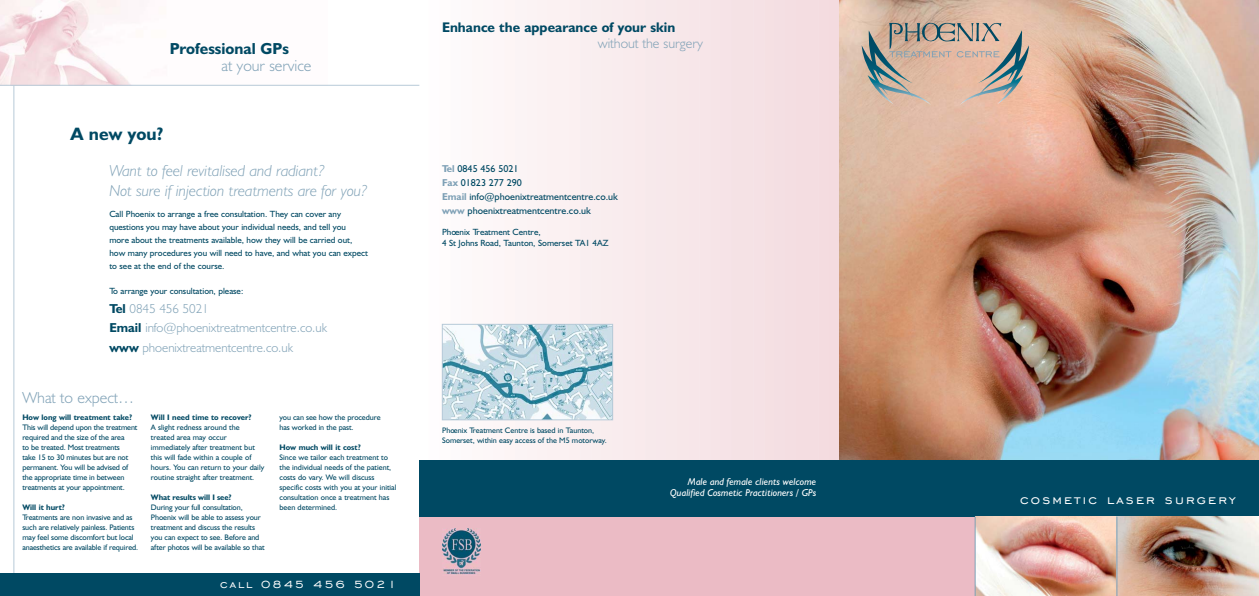
<style>
.page{position:relative;width:1259px;height:596px;background:#fff}
.page>*{position:absolute;margin:0;border:0;box-sizing:border-box;transform-origin:0 0}
.t1{font:700 18px "Humanist 521 BT";color:#004963}
.t2{font:italic 300 16px/20px "Humanist 521 BT";color:#7fa1b6}
.t3{font:300 16px "Humanist 521 BT";color:#7fa1b6}
.t4{font:16px "Engravers Gothic BT";letter-spacing:.135em;color:#fff}
.t5{font:700 16px "Humanist 521 BT";color:#004963}
.t6{font:700 14px "Humanist 521 BT";color:#004963}
.t7{font:300 14px "Humanist 521 BT";color:#7fa1b6}
.t8{font:14px "Engravers Gothic BT";letter-spacing:.135em;color:#fff}
.t9{font:300 13px/19.3px "Humanist 521 BT";color:#7fa1b6}
.t10{font:10px/14px "Humanist 521 BT";color:#004963}
.t11{font:italic 10px/11px "Humanist 521 BT";color:#fff;text-align:right}
.t12{font:9px/13px "Humanist 521 BT";color:#004963}
.t13{font:8px/10px "Humanist 521 BT";letter-spacing:-.01em;color:#004963}
.t14{font:700 8px "Humanist 521 BT";color:#004963}
.s1{font-weight:700;color:#004963}
.s2{font-weight:700;color:#7fa1b6}
</style>
<div class="page">
<div style="left:450px;top:0;width:12px;height:459px;background:#fdfafb"></div>
<div style="left:461px;top:0;width:12px;height:459px;background:#fdf9fa"></div>
<div style="left:472px;top:0;width:12px;height:459px;background:#fdf8f8"></div>
<div style="left:483px;top:0;width:11px;height:459px;background:#fdf7f8"></div>
<div style="left:493px;top:0;width:12px;height:459px;background:#fdf6f7"></div>
<div style="left:504px;top:0;width:12px;height:459px;background:#fdf5f5"></div>
<div style="left:515px;top:0;width:12px;height:459px;background:#fbf4f5"></div>
<div style="left:526px;top:0;width:12px;height:459px;background:#fbf3f4"></div>
<div style="left:537px;top:0;width:11px;height:459px;background:#fbf2f3"></div>
<div style="left:547px;top:0;width:12px;height:459px;background:#fbf1f2"></div>
<div style="left:558px;top:0;width:12px;height:459px;background:#fbf1f2"></div>
<div style="left:569px;top:0;width:12px;height:459px;background:#fbf0f1"></div>
<div style="left:580px;top:0;width:12px;height:459px;background:#f9eef0"></div>
<div style="left:591px;top:0;width:11px;height:459px;background:#f9eeef"></div>
<div style="left:601px;top:0;width:12px;height:459px;background:#f9edee"></div>
<div style="left:612px;top:0;width:12px;height:459px;background:#f9ecee"></div>
<div style="left:623px;top:0;width:12px;height:459px;background:#f9ebed"></div>
<div style="left:634px;top:0;width:12px;height:459px;background:#f9eaec"></div>
<div style="left:645px;top:0;width:12px;height:459px;background:#f7e9eb"></div>
<div style="left:656px;top:0;width:11px;height:459px;background:#f7e8eb"></div>
<div style="left:666px;top:0;width:12px;height:459px;background:#f7e8ea"></div>
<div style="left:677px;top:0;width:12px;height:459px;background:#f7e7e9"></div>
<div style="left:688px;top:0;width:12px;height:459px;background:#f7e6e9"></div>
<div style="left:699px;top:0;width:12px;height:459px;background:#f7e5e8"></div>
<div style="left:710px;top:0;width:11px;height:459px;background:#f6e4e7"></div>
<div style="left:720px;top:0;width:12px;height:459px;background:#f6e3e7"></div>
<div style="left:731px;top:0;width:12px;height:459px;background:#f5e2e5"></div>
<div style="left:742px;top:0;width:12px;height:459px;background:#f5e2e5"></div>
<div style="left:753px;top:0;width:12px;height:459px;background:#f5e1e5"></div>
<div style="left:764px;top:0;width:11px;height:459px;background:#f5e0e3"></div>
<div style="left:774px;top:0;width:12px;height:459px;background:#f4dfe3"></div>
<div style="left:785px;top:0;width:12px;height:459px;background:#f4dee2"></div>
<div style="left:796px;top:0;width:12px;height:459px;background:#f4dde1"></div>
<div style="left:807px;top:0;width:12px;height:459px;background:#f4dde1"></div>
<div style="left:818px;top:0;width:11px;height:459px;background:#f4dce0"></div>
<div style="left:828px;top:0;width:11px;height:459px;background:#f4dbdf"></div>
<img style="left:0;top:0;width:328px;height:85px">
<div style="left:419px;top:516px;width:839px;height:79px;background:#ebbbc5"></div>
<img style="left:839px;top:0;width:419px;height:459px">
<svg style="left:861px;top:23px;width:168px;height:82px;background:#bdaa9b"></svg>
<div style="left:839px;top:459px;width:419px;height:57px;background:#004963"></div>
<img style="left:976px;top:516px;width:140px;height:79px">
<img style="left:1117px;top:516px;width:141px;height:79px">
<div style="left:419px;top:459px;width:423px;height:57px;background:#004963"></div>
<img style="left:442px;top:528px;width:39px;height:47px">
<img style="left:444px;top:326px;width:167px;height:92px">
<div style="left:442px;top:324px;width:171px;height:96px;border:1px solid #b7cad8"></div>
<hr style="left:0;top:85px;width:419px;height:1px;background:#b7cad8">
<hr style="left:14px;top:85px;width:1px;height:488px;background:#b7cad8">
<div style="left:0;top:573px;width:419px;height:22px;background:#004963"></div>
<hr style="left:975px;top:516px;width:1px;height:79px;background:#7fa1b6">
<hr style="left:1116px;top:516px;width:1px;height:79px;background:#7fa1b6">
<h2 class="t5" style="left:170px;top:42px;width:121px">Professional GPs</h2>
<h2 class="t3" style="left:221px;top:59px;width:92px">at your service</h2>
<h1 class="t1" style="left:71px;top:127px;width:95px">A new you?</h1>
<h2 class="t2" style="left:109px;top:162px;width:259px">Want to feel revitalised and radiant?<br>Not sure if injection treatments are for you?</h2>
<p class="t12" style="left:109px;top:208px;width:260px">Call Phoenix to arrange a free consultation. They can cover any questions you may have about your individual needs, and tell you<br>more about the treatments available, how they will be carried out, how many procedures you will need to have, and what you can expect to see at the end of the course.</p>
<p class="t12" style="left:109px;top:285px;width:135px">To arrange your consultation, please:</p>
<h3 class="t9" style="left:109px;top:300px;width:219px"><span class="s1">Tel</span> 0845 456 5021<br><span class="s1">Email</span> info@phoenixtreatmentcentre.co.uk <span class="s1">www</span> phoenixtreatmentcentre.co.uk</h3>
<h2 class="t3" style="left:22px;top:391px;width:113px">What to expect…</h2>
<p class="t14" style="left:22px;top:414px;width:111px">How long will treatment take?</p>
<p class="t13" style="left:22px;top:423px;width:117px">This will depend upon the treatment required and the size of the area<br>to be treated. Most treatments<br>take 15 to 30 minutes but are not permanent. You will be advised of the appropriate time in between treatments at your appointment.</p>
<p class="t14" style="left:22px;top:504px;width:44px">Will it hurt?</p>
<p class="t13" style="left:22px;top:513px;width:117px">Treatments are non invasive and as such are relatively painless. Patients may feel some discomfort but local anaesthetics are available if required.</p>
<p class="t14" style="left:151px;top:414px;width:102px">Will I need time to recover?</p>
<p class="t13" style="left:151px;top:423px;width:115px">A slight redness around the treated area may occur immediately after treatment but this will fade within a couple of hours. You can return to your daily routine straight after treatment.</p>
<p class="t14" style="left:151px;top:494px;width:82px">What results will I see?</p>
<p class="t13" style="left:151px;top:503px;width:115px">During your full consultation, Phoenix will be able to assess your treatment and discuss the results you can expect to see. Before and after photos will be available so that</p>
<p class="t13" style="left:279px;top:413px;width:103px">you can see how the procedure has worked in the past.</p>
<p class="t14" style="left:279px;top:444px;width:83px">How much will it cost?</p>
<p class="t13" style="left:279px;top:453px;width:118px">Since we tailor each treatment to the individual needs of the patient, costs do vary. We will discuss specific costs with you at your initial consultation once a treatment has been determined.</p>
<h3 class="t8" style="left:220px;top:574px;width:178px">call 0845 456 5021</h3>
<h3 class="t6" style="left:442px;top:22px;width:235px">Enhance the appearance of your skin</h3>
<h3 class="t7" style="left:597px;top:38px;width:107px">without the surgery</h3>
<p class="t10" style="left:442px;top:162px;width:177px"><span class="s2">Tel</span> 0845 456 5021<br><span class="s2">Fax</span> 01823 277 290<br><span class="s2">Email</span> info@phoenixtreatmentcentre.co.uk <span class="s2">www</span> phoenixtreatmentcentre.co.uk</p>
<p class="t12" style="left:442px;top:227px;width:168px;line-height:10.8px">Phoenix Treatment Centre,<br>4 St Johns Road, Taunton, Somerset TA1 4AZ</p>
<p class="t13" style="left:442px;top:425px;width:166px">Phoenix Treatment Centre is based in Taunton,<br>Somerset, within easy access of the M5 motorway.</p>
<p class="t11" style="left:670px;top:476px;width:148px">Male and female clients welcome<br>Qualified Cosmetic Practitioners / GPs</p>
<h2 class="t4" style="left:1020px;top:489px;width:217px">cosmetic laser surgery</h2>
</div>
